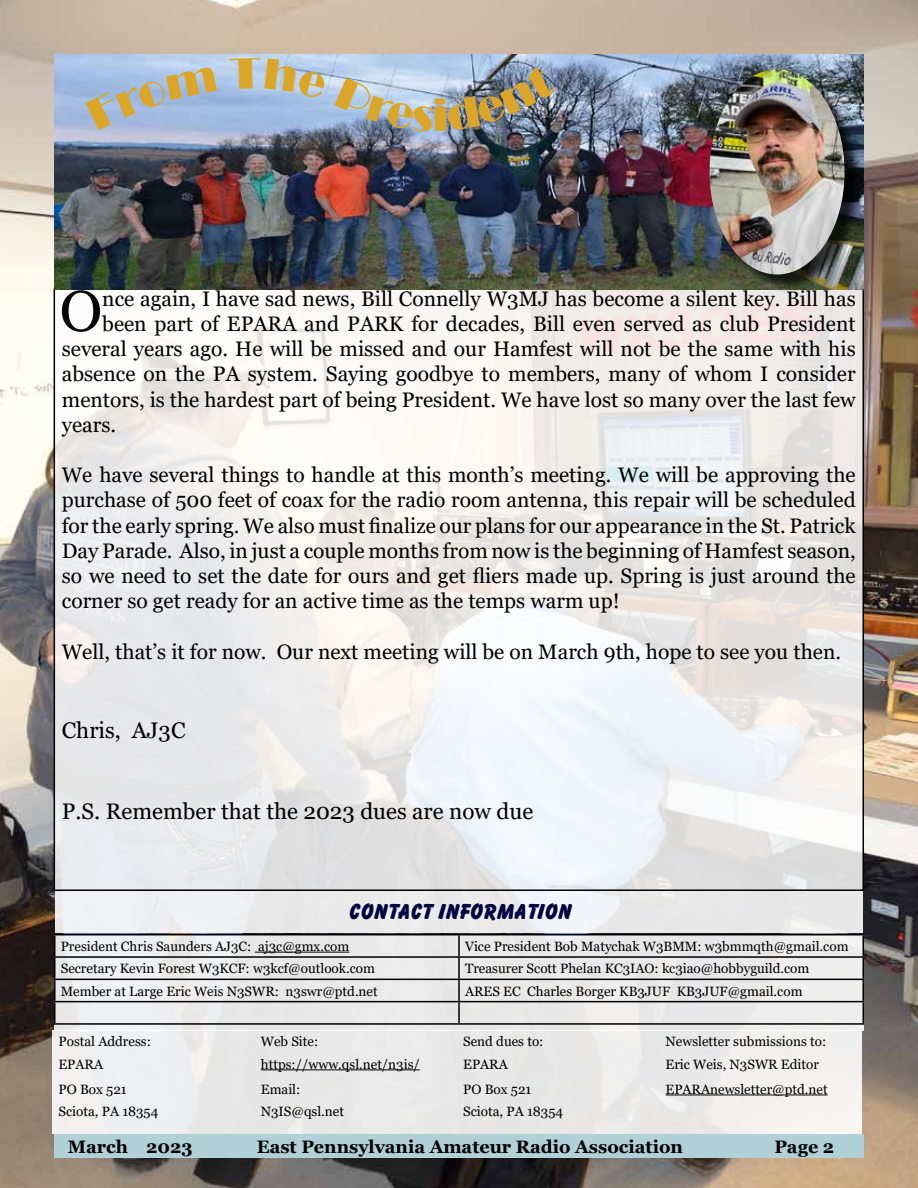
<style>
.page{position:relative;width:918px;height:1188px;background:#fff}
.page>*{position:absolute;margin:0;border:0;box-sizing:border-box;transform-origin:0 0}
.t1{font:57.3px "Georgia";color:#000}
.t2{font:22.5px "Georgia";color:#000}
.t3{font:21px/25.2px "Georgia";color:#000;text-align:justify}
.t4{font:21px "Balloonist SF Bold";color:#000340}
.t5{font:700 18px "Georgia";color:#000}
.t6{font:13.5px "Georgia";color:#000}
</style>
<div class="page">
<img style="left:0;top:0;width:918px;height:1188px">
<div style="left:52px;top:1030px;width:810px;height:104px;background:#eae9ea"></div>
<hr style="left:261px;top:1070px;width:159px;height:1px;background:#000">
<hr style="left:666px;top:1095px;width:162px;height:1px;background:#000">
<div style="left:55px;top:891px;width:807px;height:41px;background:linear-gradient(to bottom,#ecedee,#ebeced)"></div>
<svg style="left:57px;top:291px;width:804px;height:597px"></svg>
<div style="left:54px;top:934px;width:810px;height:96px;background:#eae9ea"></div>
<hr style="left:54px;top:934px;width:405px;height:1px;background:#000">
<hr style="left:54px;top:935px;width:2px;height:21px;background:#000">
<hr style="left:459px;top:934px;width:405px;height:1px;background:#000">
<hr style="left:458px;top:935px;width:2px;height:21px;background:#000">
<hr style="left:862px;top:935px;width:2px;height:21px;background:#000">
<hr style="left:54px;top:956px;width:405px;height:2px;background:#000">
<hr style="left:54px;top:958px;width:2px;height:21px;background:#000">
<hr style="left:459px;top:956px;width:405px;height:2px;background:#000">
<hr style="left:458px;top:958px;width:2px;height:21px;background:#000">
<hr style="left:862px;top:958px;width:2px;height:21px;background:#000">
<hr style="left:54px;top:979px;width:405px;height:1px;background:#000">
<hr style="left:54px;top:980px;width:2px;height:21px;background:#000">
<hr style="left:459px;top:979px;width:405px;height:1px;background:#000">
<hr style="left:458px;top:980px;width:2px;height:21px;background:#000">
<hr style="left:862px;top:980px;width:2px;height:21px;background:#000">
<hr style="left:54px;top:1001px;width:405px;height:1px;background:#000">
<hr style="left:54px;top:1002px;width:2px;height:21px;background:#000">
<hr style="left:459px;top:1001px;width:405px;height:1px;background:#000">
<hr style="left:458px;top:1002px;width:2px;height:21px;background:#000">
<hr style="left:862px;top:1002px;width:2px;height:21px;background:#000">
<hr style="left:54px;top:1023px;width:405px;height:2px;background:#000">
<hr style="left:459px;top:1023px;width:405px;height:2px;background:#000">
<hr style="left:255px;top:952px;width:94px;height:1px;background:#000">
<img style="left:54px;top:54px;width:810px;height:236px">
<div style="left:712px;top:72px;width:151px;height:221px;background:#000;opacity:.75"></div>
<img style="left:710px;top:69px;width:135px;height:206px">
<div style="left:54px;top:1134px;width:810px;height:24px;background:#b1d0d7"></div>
<svg style="left:85px;top:66px;width:132px;height:64px;background:#a3bce1"></svg>
<svg style="left:230px;top:58px;width:97px;height:42px;background:#b3cce9"></svg>
<svg style="left:334px;top:63px;width:223px;height:69px;background:#94a7bf"></svg>
<h1 class="t1" style="left:60px;top:277px;width:44px">O</h1>
<p class="t3" style="left:102px;top:286px;width:755px">nce again, I have sad news, Bill Connelly W3MJ has become a silent key. Bill has</p>
<p class="t3" style="left:102px;top:312px;width:755px">been part of EPARA and PARK for decades, Bill even served as club President</p>
<p class="t3" style="left:62px;top:337px;width:795px">several years ago. He will be missed and our Hamfest will not be the same with his</p>
<p class="t3" style="left:62px;top:362px;width:795px">absence on the PA system. Saying goodbye to members, many of whom I consider</p>
<p class="t3" style="left:62px;top:387px;width:795px">mentors, is the hardest part of being President. We have lost so many over the last few</p>
<p class="t3" style="left:62px;top:412px;width:56px">years.</p>
<p class="t3" style="left:62px;top:463px;width:795px">We have several things to handle at this month’s meeting. We will be approving the purchase of 500 feet of coax for the radio room antenna, this repair will be scheduled for the early spring. We also must finalize our plans for our appearance in the St. Patrick Day Parade. Also, in just a couple months from now is the beginning of Hamfest season, so we need to set the date for ours and get fliers made up. Spring is just around the corner so get ready for an active time as the temps warm up!</p>
<p class="t3" style="left:62px;top:639px;width:781px">Well, that’s it for now. Our next meeting will be on March 9th, hope to see you then.</p>
<p class="t2" style="left:62px;top:716px;width:125px">Chris, AJ3C</p>
<p class="t2" style="left:62px;top:797px;width:473px">P.S. Remember that the 2023 dues are now due</p>
<p class="t4" style="left:347px;top:899px;width:225px">CONTACT INFORMATION</p>
<p class="t6" style="left:61px;top:938px;width:290px">President Chris Saunders AJ3C: aj3c@gmx.com</p>
<p class="t6" style="left:465px;top:938px;width:385px">Vice President Bob Matychak W3BMM: w3bmmqth@gmail.com</p>
<p class="t6" style="left:61px;top:960px;width:316px">Secretary Kevin Forest W3KCF: w3kcf@outlook.com</p>
<p class="t6" style="left:465px;top:960px;width:346px">Treasurer Scott Phelan KC3IAO: kc3iao@hobbyguild.com</p>
<p class="t6" style="left:61px;top:983px;width:319px">Member at Large Eric Weis N3SWR: n3swr@ptd.net</p>
<p class="t6" style="left:465px;top:983px;width:339px">ARES EC Charles Borger KB3JUF KB3JUF@gmail.com</p>
<p class="t6" style="left:58px;top:1034px;width:94px">Postal Address:</p>
<p class="t6" style="left:261px;top:1034px;width:59px">Web Site:</p>
<p class="t6" style="left:463px;top:1034px;width:82px">Send dues to:</p>
<p class="t6" style="left:666px;top:1034px;width:162px">Newsletter submissions to:</p>
<p class="t6" style="left:59px;top:1056px;width:46px">EPARA</p>
<p class="t6" style="left:261px;top:1056px;width:161px">https://www.qsl.net/n3is/</p>
<p class="t6" style="left:463px;top:1056px;width:46px">EPARA</p>
<p class="t6" style="left:666px;top:1056px;width:155px">Eric Weis, N3SWR Editor</p>
<p class="t6" style="left:59px;top:1081px;width:70px">PO Box 521</p>
<p class="t6" style="left:261px;top:1081px;width:41px">Email:</p>
<p class="t6" style="left:463px;top:1081px;width:70px">PO Box 521</p>
<p class="t6" style="left:666px;top:1081px;width:164px">EPARAnewsletter@ptd.net</p>
<p class="t6" style="left:59px;top:1103px;width:101px">Sciota, PA 18354</p>
<p class="t6" style="left:261px;top:1103px;width:85px">N3IS@qsl.net</p>
<p class="t6" style="left:463px;top:1103px;width:101px">Sciota, PA 18354</p>
<p class="t5" style="left:68px;top:1135px;width:126px">March 2023</p>
<p class="t5" style="left:257px;top:1135px;width:428px">East Pennsylvania Amateur Radio Association</p>
<p class="t5" style="left:774px;top:1135px;width:61px">Page 2</p>
</div>
